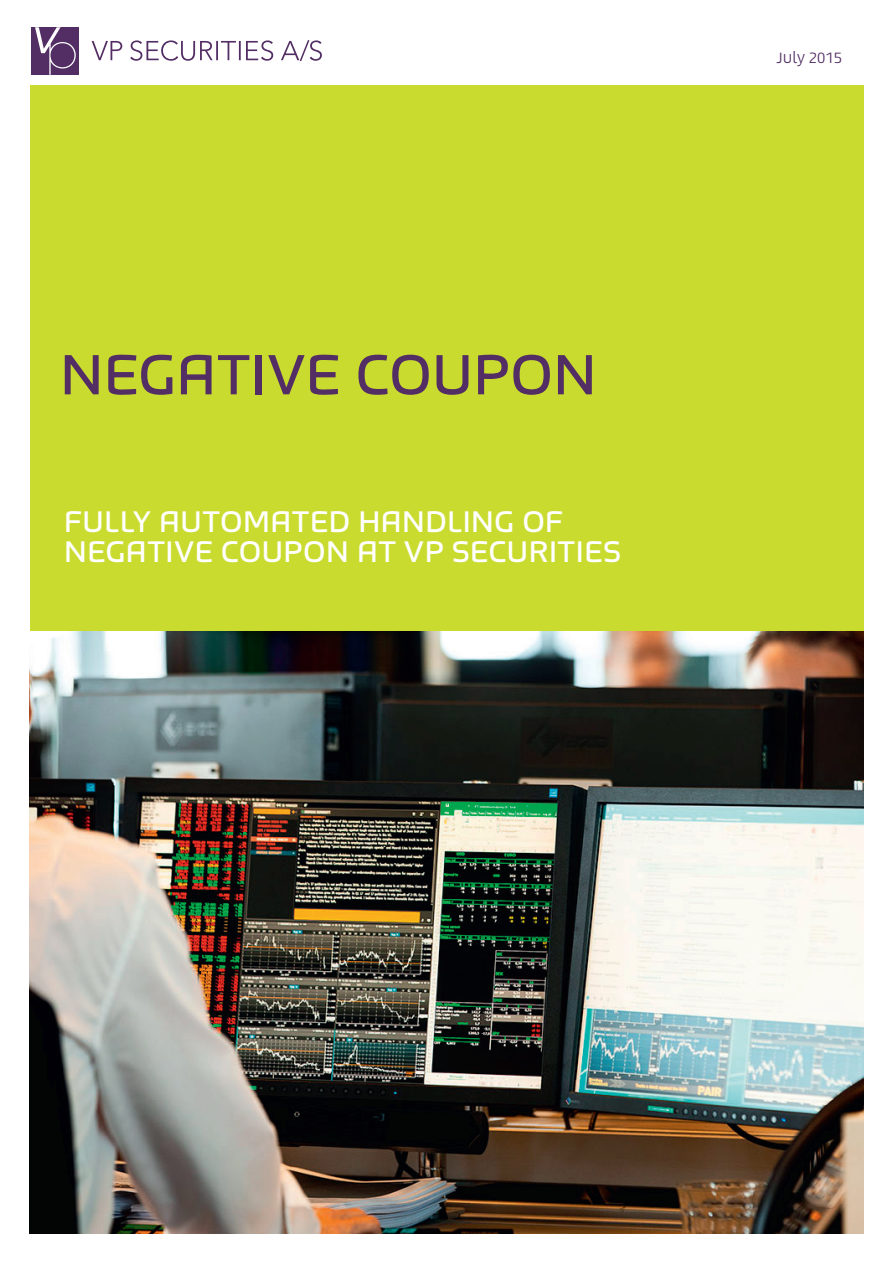
<style>
.page{position:relative;width:893px;height:1263px;background:#fff}
.page>*{position:absolute;margin:0;border:0;box-sizing:border-box;transform-origin:0 0}
.t1{font:57px "Bruum FY";letter-spacing:-.01em;color:#522e64}
.t2{font:30px/30px "Bruum FY";letter-spacing:-.005em;color:#fff}
.t3{font:300 15px "Bruum FY";color:#522e64}
</style>
<div class="page">
<div style="left:30px;top:85px;width:833px;height:546px;background:#cadb2f"></div>
<img style="left:30px;top:631px;width:833px;height:602px">
<svg style="left:92px;top:40px;width:230px;height:21px"></svg>
<div style="left:32px;top:27px;width:47px;height:48px;background:#522e64"></div>
<svg style="left:35px;top:27px;width:41px;height:48px"></svg>
<h1 class="t1" style="left:60px;top:337px;width:539px">NEGATIVE COUPON</h1>
<p class="t2" style="left:64px;top:505px;width:559px">FULLY AUTOMATED HANDLING OF<br>NEGATIVE COUPON AT VP SECURITIES</p>
<p class="t3" style="left:776px;top:48px;width:67px">July 2015</p>
</div>
